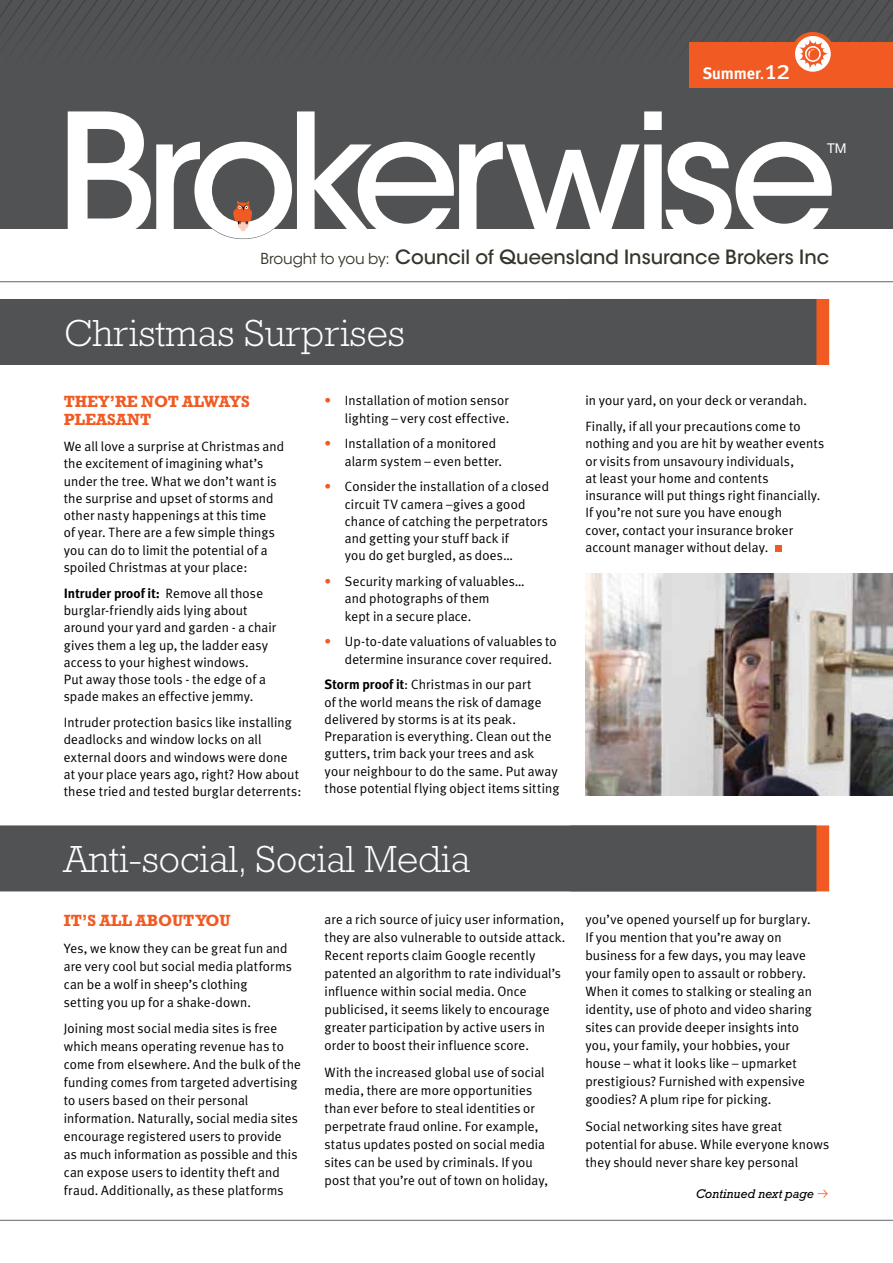
<style>
.page{position:relative;width:893px;height:1263px;background:#fff}
.page>*{position:absolute;margin:0;border:0;box-sizing:border-box;transform-origin:0 0}
.t1{font:500 168.3px "ITC Avant Garde Std";letter-spacing:-.07em;color:#fff}
.t2{font:300 38.25px "Rockwell Std";color:#fff}
.t3{font:27px "Meta Plus";color:#fff}
.t4{font:500 19.5px "ITC Avant Garde Std";color:#37342b}
.t5{font:700 16.5px/18.8px "Rockwell Std";letter-spacing:-.01em;color:#f15a22}
.t6{font:700 16.5px "Meta Plus";letter-spacing:-.005em;color:#fff}
.t7{font:13.5px/17.2px "Meta Plus";letter-spacing:.01em;color:#000}
.t8{font:13.5px "Helvetica Neue LT Std";color:#fff}
.t9{font:italic 12.75px "Rockwell Std";color:#000}
.s1{font-weight:900;font-size:12px}
.s2{font-weight:400;font-size:15px}
.s3{font-weight:700}
.s4{color:#f15a22}
</style>
<div class="page">
<div style="left:0;top:0;width:893px;height:228px;background:#515254"></div>
<svg style="left:0;top:0;width:893px;height:43px"></svg>
<div style="left:775px;top:545px;width:6px;height:7px;background:#f15a22"></div>
<svg style="left:194px;top:142px;width:98px;height:97px"></svg>
<div style="left:570px;top:299px;width:259px;height:66px;background:#f15a22"></div>
<div style="left:0;top:299px;width:816px;height:66px;background:#515254"></div>
<div style="left:570px;top:825px;width:259px;height:66px;background:#f15a22"></div>
<div style="left:0;top:825px;width:816px;height:66px;background:#515254"></div>
<div style="left:689px;top:43px;width:204px;height:45px;background:#f15a22"></div>
<hr style="left:0;top:281px;width:893px;height:1px;background:#636466">
<hr style="left:0;top:1220px;width:893px;height:1px;background:#636466">
<svg style="left:791px;top:32px;width:44px;height:40px"></svg>
<img style="left:585px;top:574px;width:308px;height:221px">
<p class="t6" style="left:703px;top:64px;width:62px">Summer<span class="s1">.</span></p>
<h3 class="t3" style="left:765px;top:54px;width:27px">12</h3>
<h1 class="t1" style="left:56px;top:71px;width:783px">Brokerwise</h1>
<h3 class="t4" style="left:260px;top:245px;width:570px"><span class="s2">Brought to you by:</span> Council of Queensland Insurance Brokers Inc</h3>
<p class="t8" style="left:827px;top:140px;width:21px">TM</p>
<h2 class="t2" style="left:64px;top:311px;width:343px">Christmas Surprises</h2>
<p class="t5" style="left:64px;top:391px;width:187px">THEY’RE NOT ALWAYS<br>PLEASANT</p>
<p class="t7" style="left:64px;top:438px;width:222px">We all love a surprise at Christmas and the excitement of imagining what’s under the tree. What we don’t want is the surprise and upset of storms and other nasty happenings at this time<br>of year. There are a few simple things you can do to limit the potential of a spoiled Christmas at your place:</p>
<p class="t7" style="left:64px;top:584px;width:214px"><span class="s3">Intruder proof it:</span> Remove all those burglar-friendly aids lying about around your yard and garden - a chair gives them a leg up, the ladder easy access to your highest windows.<br>Put away those tools - the edge of a spade makes an effective jemmy.</p>
<p class="t7" style="left:64px;top:713px;width:239px">Intruder protection basics like installing deadlocks and window locks on all external doors and windows were done at your place years ago, right? How about these tried and tested burglar deterrents:</p>
<p class="t7" style="left:325px;top:392px;width:186px;text-align:right"><span class="s4">•</span> Installation of motion sensor lighting – very cost effective.</p>
<p class="t7" style="left:345px;top:435px;width:159px;text-indent:-20px"><span class="s4">•</span> Installation of a monitored alarm system – even better.</p>
<p class="t7" style="left:345px;top:478px;width:206px;text-indent:-20px"><span class="s4">•</span> Consider the installation of a closed circuit TV camera –gives a good chance of catching the perpetrators and getting your stuff back if<br>you do get burgled, as does…</p>
<p class="t7" style="left:345px;top:573px;width:181px;text-indent:-20px"><span class="s4">•</span> Security marking of valuables… and photographs of them<br>kept in a secure place.</p>
<p class="t7" style="left:345px;top:633px;width:213px;text-indent:-20px"><span class="s4">•</span> Up-to-date valuations of valuables to determine insurance cover required.</p>
<p class="t7" style="left:325px;top:676px;width:236px"><span class="s3">Storm proof it</span>: Christmas in our part<br>of the world means the risk of damage delivered by storms is at its peak.<br>Preparation is everything. Clean out the gutters, trim back your trees and ask your neighbour to do the same. Put away those potential flying object items sitting</p>
<h2 class="t2" style="left:64px;top:837px;width:408px">Anti-social, Social Media</h2>
<p class="t5" style="left:64px;top:911px;width:168px">IT’S ALL ABOUT YOU</p>
<p class="t7" style="left:64px;top:939px;width:230px;line-height:18px">Yes, we know they can be great fun and are very cool but social media platforms can be a wolf in sheep’s clothing<br>setting you up for a shake-down.</p>
<p class="t7" style="left:64px;top:1019px;width:239px;line-height:18px">Joining most social media sites is free which means operating revenue has to come from elsewhere. And the bulk of the funding comes from targeted advertising to users based on their personal information. Naturally, social media sites encourage registered users to provide<br>as much information as possible and this can expose users to identity theft and fraud. Additionally, as these platforms</p>
<p class="t7" style="left:325px;top:910px;width:242px;line-height:18px">are a rich source of juicy user information, they are also vulnerable to outside attack.<br>Recent reports claim Google recently patented an algorithm to rate individual’s influence within social media. Once publicised, it seems likely to encourage greater participation by active users in order to boost their influence score.</p>
<p class="t7" style="left:325px;top:1063px;width:225px;line-height:18px">With the increased global use of social media, there are more opportunities than ever before to steal identities or perpetrate fraud online. For example, status updates posted on social media sites can be used by criminals. If you post that you’re out of town on holiday,</p>
<p class="t7" style="left:585px;top:388px;width:223px;line-height:25.8px">in your yard, on your deck or verandah.<br>Finally, if all your precautions come to</p>
<p class="t7" style="left:585px;top:435px;width:240px">nothing and you are hit by weather events or visits from unsavoury individuals,<br>at least your home and contents insurance will put things right financially.<br>If you’re not sure you have enough<br>cover, contact your insurance broker account manager without delay.</p>
<p class="t7" style="left:585px;top:910px;width:228px;line-height:18px">you’ve opened yourself up for burglary.<br>If you mention that you’re away on business for a few days, you may leave your family open to assault or robbery.<br>When it comes to stalking or stealing an identity, use of photo and video sharing sites can provide deeper insights into you, your family, your hobbies, your house – what it looks like – upmarket prestigious? Furnished with expensive goodies? A plum ripe for picking.</p>
<p class="t7" style="left:585px;top:1117px;width:245px;line-height:18px">Social networking sites have great potential for abuse. While everyone knows they should never share key personal</p>
<p class="t9" style="left:696px;top:1186px;width:120px">Continued next page</p>
</div>
